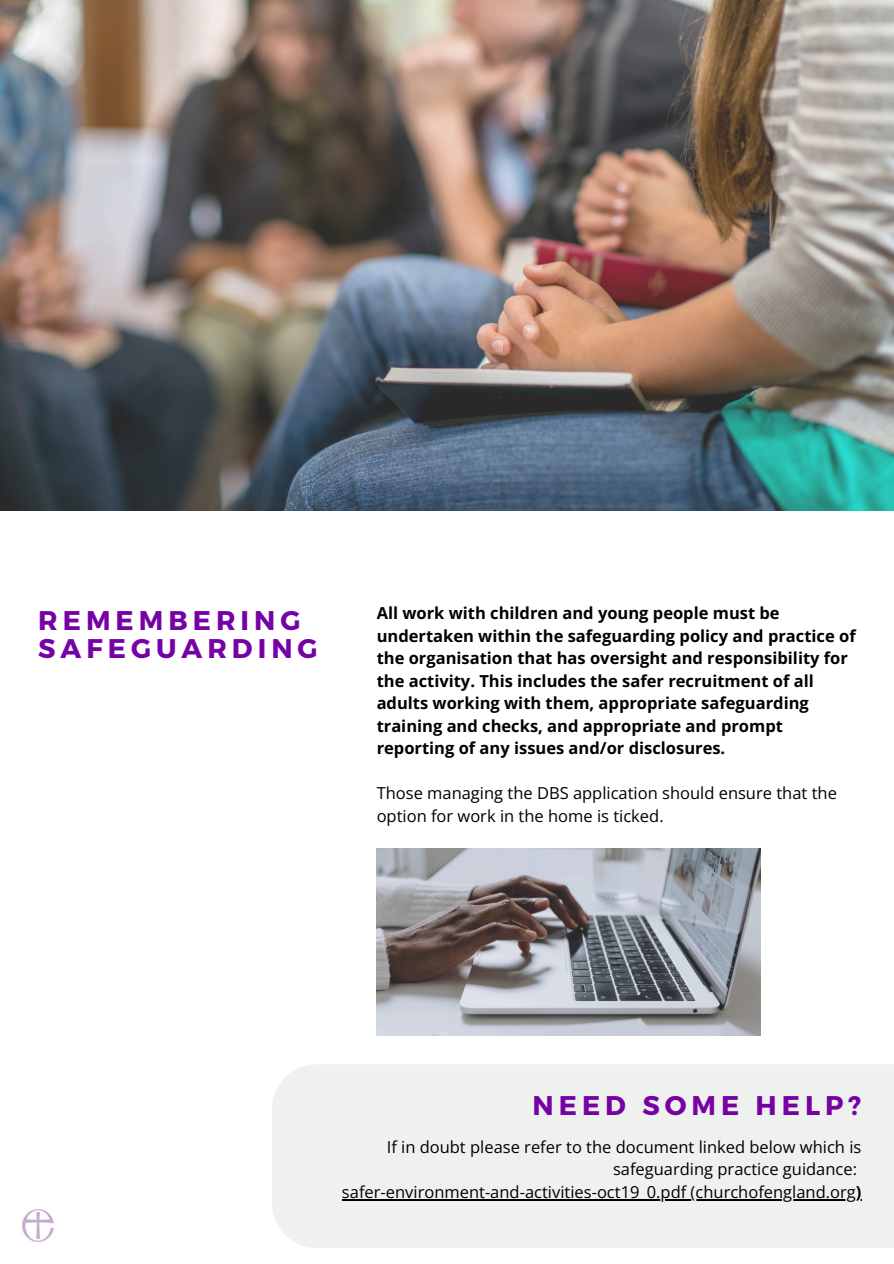
<style>
.page{position:relative;width:894px;height:1264px;background:#fff}
.page>*{position:absolute;margin:0;border:0;box-sizing:border-box;transform-origin:0 0}
.t1{font:700 27px/28.2px "Montserrat";letter-spacing:.185em;color:#7602a6}
.t2{font:700 16.5px/22.5px "Open Sans";color:#000}
.t3{font:16.5px/22.5px "Open Sans";color:#000}
.s1{font-weight:700}
</style>
<div class="page">
<div style="left:272px;top:1064px;width:621px;height:183px;background:#eff1ef"></div>
<img style="left:1px;top:0;width:892px;height:510px">
<img style="left:376px;top:848px;width:384px;height:187px">
<img style="left:22px;top:1209px;width:32px;height:33px">
<hr style="left:342px;top:1199px;width:513px;height:1px;background:#000">
<h2 class="t1" style="left:38px;top:605px;width:281px">REMEMBERING<br>SAFEGUARDING</h2>
<p class="t2" style="left:376px;top:601px;width:480px">All work with children and young people must be undertaken within the safeguarding policy and practice of the organisation that has oversight and responsibility for the activity. This includes the safer recruitment of all adults working with them, appropriate safeguarding training and checks, and appropriate and prompt reporting of any issues and/or disclosures.</p>
<h1 class="t3" style="left:376px;top:781px;width:461px">Those managing the DBS application should ensure that the option for work in the home is ticked.</h1>
<h1 class="t1" style="left:532px;top:1089px;width:330px">NEED SOME HELP?</h1>
<p class="t3" style="left:386px;top:1135px;width:476px;text-align:right">If in doubt please refer to the document linked below which is safeguarding practice guidance:</p>
<p class="t3" style="left:342px;top:1180px;width:520px">safer-environment-and-activities-oct19_0.pdf (churchofengland.org<span class="s1">)</span></p>
</div>
